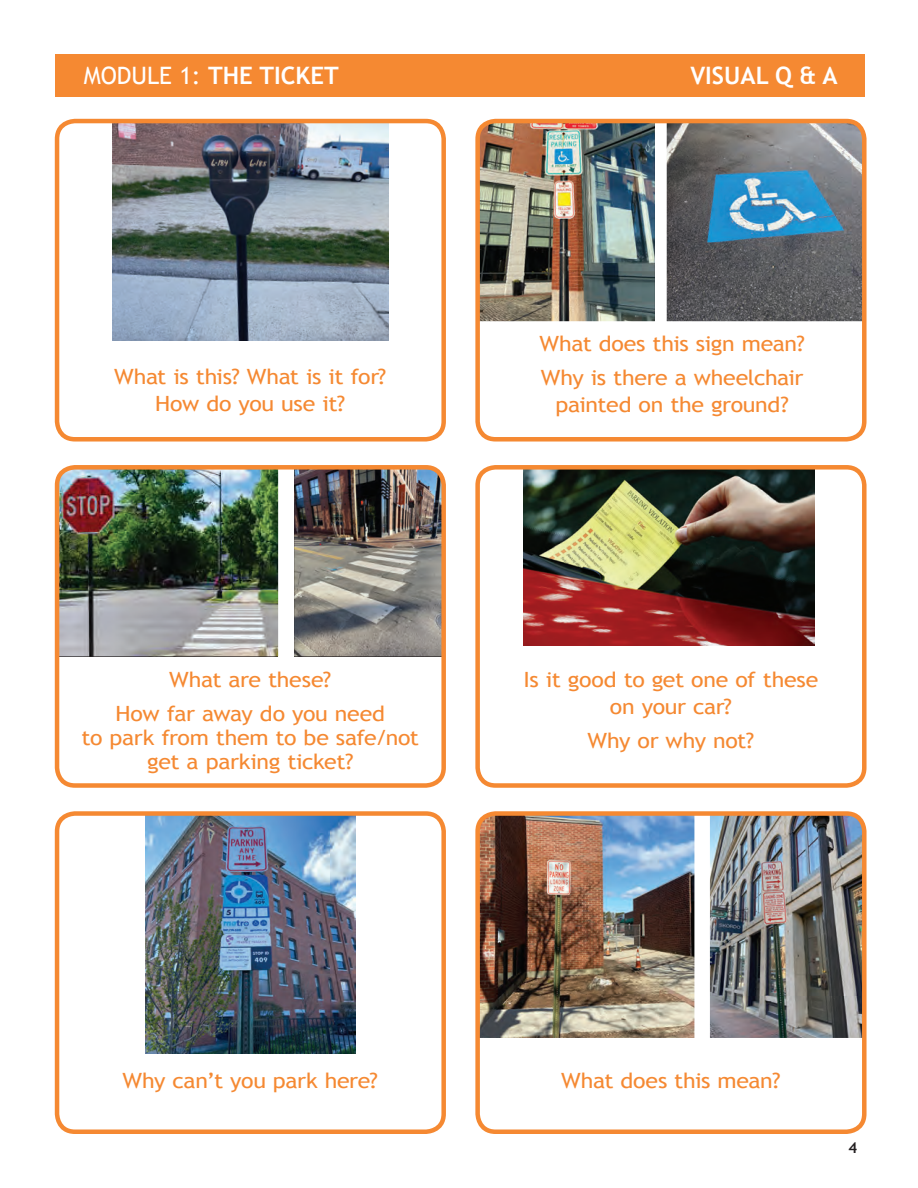
<style>
.page{position:relative;width:918px;height:1188px;background:#fff}
.page>*{position:absolute;margin:0;border:0;box-sizing:border-box;transform-origin:0 0}
.t1{font:700 24px "Trebuchet MS";color:#fff}
.t2{font:21px/27px "Trebuchet MS";letter-spacing:-.015em;color:#f58932;text-align:center;scale:1.1 1}
.t3{font:700 15px "Trebuchet MS";color:#231f20}
.s1{font-weight:400}
</style>
<div class="page">
<img style="left:294px;top:470px;width:147px;height:186px">
<img style="left:60px;top:470px;width:218px;height:186px">
<div style="left:55px;top:465px;width:391px;height:323px;border:4px solid #f58932;border-radius:18px"></div>
<img style="left:146px;top:816px;width:209px;height:238px">
<div style="left:55px;top:811px;width:391px;height:323px;border:4px solid #f58932;border-radius:18px"></div>
<img style="left:667px;top:124px;width:195px;height:197px">
<img style="left:480px;top:124px;width:175px;height:197px">
<div style="left:475px;top:119px;width:392px;height:323px;border:4px solid #f58932;border-radius:18px"></div>
<img style="left:523px;top:470px;width:292px;height:176px">
<div style="left:475px;top:465px;width:392px;height:323px;border:4px solid #f58932;border-radius:18px"></div>
<img style="left:480px;top:816px;width:214px;height:222px">
<img style="left:710px;top:816px;width:152px;height:222px">
<div style="left:475px;top:811px;width:392px;height:323px;border:4px solid #f58932;border-radius:18px"></div>
<img style="left:112px;top:124px;width:276px;height:217px">
<div style="left:55px;top:119px;width:391px;height:323px;border:4px solid #f58932;border-radius:18px"></div>
<div style="left:55px;top:54px;width:810px;height:42px;background:#f58932"></div>
<p class="t1" style="left:84px;top:60px;width:251px"><span class="s1">Module 1:</span> THE TICKET</p>
<p class="t1" style="left:690px;top:60px;width:149px">VISUAL Q &amp; A</p>
<p class="t2" style="left:114px;top:363px;width:249px">What is this? What is it for?<br>How do you use it?</p>
<p class="t2" style="left:116px;top:663px;width:247px;line-height:33.8px">What are these?<br>How far away do you need</p>
<p class="t2" style="left:82px;top:725px;width:308px;line-height:24px">to park from them to be safe/not get a parking ticket?</p>
<p class="t2" style="left:540px;top:327px;width:243px;line-height:33.8px;text-align:left">What does this sign mean?<br>Why is there a wheelchair</p>
<p class="t2" style="left:556px;top:391px;width:214px">painted on the ground?</p>
<p class="t2" style="left:524px;top:666px;width:270px">Is it good to get one of these on your car?</p>
<p class="t2" style="left:588px;top:727px;width:153px">Why or why not?</p>
<p class="t2" style="left:123px;top:1068px;width:234px">Why can’t you park here?</p>
<p class="t2" style="left:561px;top:1068px;width:201px">What does this mean?</p>
<p class="t3" style="left:849px;top:1138px;width:10px">4</p>
</div>
